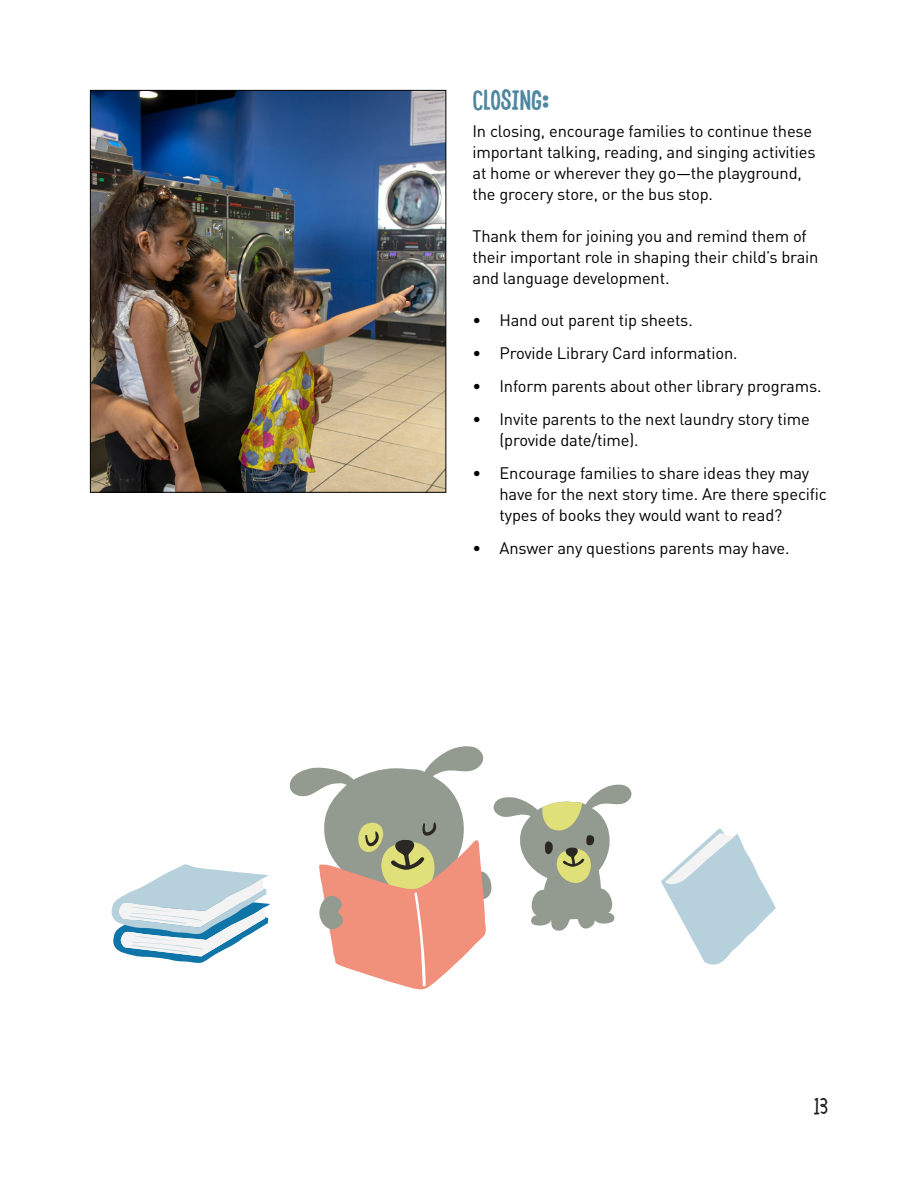
<style>
.page{position:relative;width:918px;height:1188px;background:#fff}
.page>*{position:absolute;margin:0;border:0;box-sizing:border-box;transform-origin:0 0}
.t1{font:27px "TRS Hand F Bold";color:#4f87a0}
.t2{font:21px "TRS Hand F Regular";color:#231f20}
.t3{font:16.5px/21px "DINOT";letter-spacing:-.01em;color:#000}
</style>
<div class="page">
<img style="left:92px;top:92px;width:352px;height:399px">
<div style="left:90px;top:90px;width:356px;height:403px;border:1px solid #000"></div>
<svg style="left:289px;top:746px;width:343px;height:244px"></svg>
<svg style="left:111px;top:864px;width:159px;height:99px"></svg>
<svg style="left:661px;top:829px;width:115px;height:136px"></svg>
<p class="t1" style="left:472px;top:84px;width:78px">CLOSING:</p>
<p class="t3" style="left:472px;top:121px;width:345px">In closing, encourage families to continue these important talking, reading, and singing activities at home or wherever they go—the playground, the grocery store, or the bus stop.</p>
<p class="t3" style="left:472px;top:226px;width:348px">Thank them for joining you and remind them of their important role in shaping their child’s brain and language development.</p>
<p class="t3" style="left:472px;top:310px;width:222px">• Hand out parent tip sheets.</p>
<p class="t3" style="left:472px;top:343px;width:267px">• Provide Library Card information.</p>
<p class="t3" style="left:472px;top:376px;width:351px">• Inform parents about other library programs.</p>
<p class="t3" style="left:500px;top:409px;width:312px;text-indent:-27px">• Invite parents to the next laundry story time (provide date/time).</p>
<p class="t3" style="left:500px;top:463px;width:329px;text-indent:-27px">• Encourage families to share ideas they may have for the next story time. Are there specific types of books they would want to read?</p>
<p class="t3" style="left:472px;top:538px;width:319px">• Answer any questions parents may have.</p>
<p class="t2" style="left:814px;top:1093px;width:16px">13</p>
</div>
